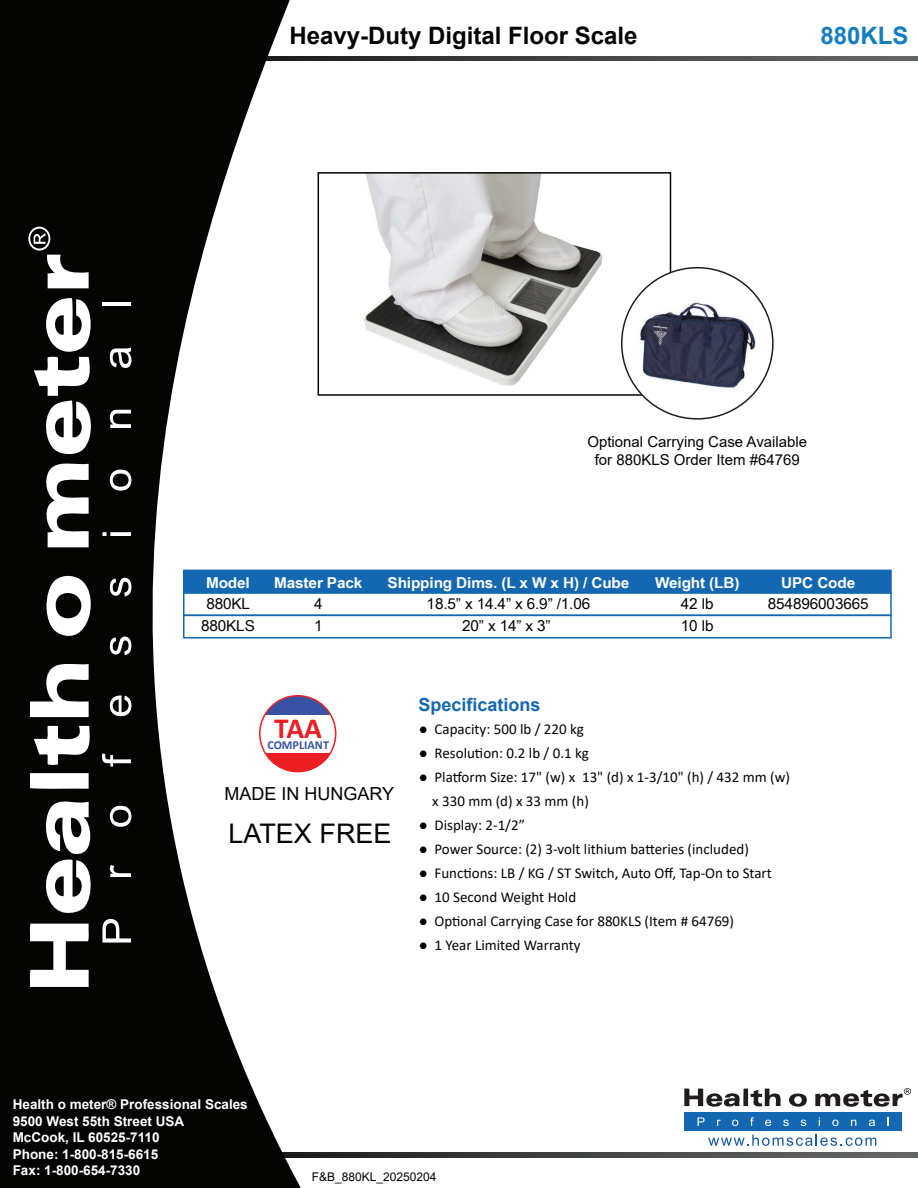
<style>
.page{position:relative;width:918px;height:1188px;background:#fff}
.page>*{position:absolute;margin:0;border:0;box-sizing:border-box;transform-origin:0 0}
.t1{font:700 29.25px "Calibri";color:#ee1f23}
.t2{font:27px "Arial";color:#040503}
.t3{font:700 24px "Arial";color:#040503}
.t4{font:700 24px "Arial";color:#147dc2}
.t5{font:700 18px "Arial";color:#1468b2}
.t6{font:18px "Arial";color:#040503}
.t7{font:15px/24px "Calibri";color:#040503}
.t8{font:15px/21.6px "Arial Narrow";letter-spacing:-.01em;color:#040503;text-align:center;scale:1.25 1}
.t9{font:700 15px "Arial Narrow";letter-spacing:-.01em;color:#fff;scale:1.25 1}
.t10{font:15px/18px "Arial";color:#040503;text-align:center}
.t11{font:700 13.5px/16.5px "Arial";color:#fff}
.t12{font:700 12.15px "Calibri";color:#3853a3}
.t13{font:12px "Arial";color:#040503}
</style>
<div class="page">
<img style="left:364px;top:175px;width:304px;height:211px">
<div style="left:318px;top:172px;width:353px;height:224px;border:2px solid #040503"></div>
<div style="left:622px;top:268px;width:151px;height:151px;background:#fff;border-radius:50%"></div>
<img style="left:626px;top:292px;width:143px;height:103px">
<svg style="left:310px;top:56px;width:608px;height:5px;background:#444647"></svg>
<svg style="left:310px;top:1153px;width:608px;height:4px;background:#434546"></svg>
<svg style="left:0;top:0;width:310px;height:1188px;fill:#040503"></svg>
<svg style="left:29px;top:924px;width:60px;height:63px"></svg>
<svg style="left:30px;top:773px;width:59px;height:16px"></svg>
<svg style="left:30px;top:661px;width:59px;height:56px"></svg>
<svg style="left:34px;top:726px;width:57px;height:39px"></svg>
<svg style="left:38px;top:798px;width:56px;height:115px"></svg>
<svg style="left:46px;top:574px;width:54px;height:74px"></svg>
<svg style="left:42px;top:461px;width:47px;height:86px"></svg>
<svg style="left:34px;top:296px;width:61px;height:159px"></svg>
<svg style="left:28px;top:227px;width:61px;height:61px"></svg>
<svg style="left:102px;top:919px;width:29px;height:24px"></svg>
<svg style="left:110px;top:865px;width:21px;height:12px"></svg>
<svg style="left:110px;top:806px;width:21px;height:21px"></svg>
<svg style="left:102px;top:753px;width:29px;height:14px"></svg>
<svg style="left:110px;top:696px;width:21px;height:20px"></svg>
<svg style="left:110px;top:637px;width:21px;height:18px"></svg>
<svg style="left:110px;top:578px;width:21px;height:18px"></svg>
<svg style="left:110px;top:532px;width:21px;height:4px"></svg>
<svg style="left:102px;top:532px;width:4px;height:4px"></svg>
<svg style="left:110px;top:470px;width:21px;height:21px"></svg>
<svg style="left:110px;top:410px;width:21px;height:18px"></svg>
<svg style="left:110px;top:347px;width:21px;height:21px"></svg>
<hr style="left:102px;top:302px;width:29px;height:4px;background:#fff">
<div style="left:183px;top:615px;width:709px;height:24px;border:2px solid #1468b2"></div>
<div style="left:183px;top:570px;width:709px;height:24px;background:#1468b2;border:2px solid #1468b2"></div>
<svg style="left:684px;top:1088px;width:123px;height:19px"></svg>
<svg style="left:815px;top:1088px;width:96px;height:19px"></svg>
<svg style="left:708px;top:1135px;width:168px;height:11px"></svg>
<div style="left:685px;top:1112px;width:217px;height:19px;background:#1468b2"></div>
<svg style="left:698px;top:1117px;width:7px;height:9px"></svg>
<svg style="left:717px;top:1120px;width:4px;height:6px"></svg>
<svg style="left:732px;top:1120px;width:6px;height:6px"></svg>
<svg style="left:750px;top:1117px;width:4px;height:9px"></svg>
<svg style="left:765px;top:1120px;width:6px;height:6px"></svg>
<svg style="left:783px;top:1120px;width:6px;height:6px"></svg>
<svg style="left:801px;top:1120px;width:5px;height:6px"></svg>
<svg style="left:832px;top:1120px;width:7px;height:6px"></svg>
<svg style="left:851px;top:1120px;width:5px;height:6px"></svg>
<svg style="left:869px;top:1120px;width:6px;height:6px"></svg>
<svg style="left:887px;top:1117px;width:2px;height:9px"></svg>
<div style="left:260px;top:696px;width:76px;height:76px;background:#ee1f23;border-radius:50%"></div>
<div style="left:242px;top:715px;width:119px;height:37px;background:#fff"></div>
<svg style="left:260px;top:696px;width:72px;height:19px"></svg>
<div style="left:259px;top:695px;width:77px;height:77px;border:2px solid #ee1f23;border-radius:50%"></div>
<h3 class="t3" style="left:289px;top:19px;width:350px">Heavy-Duty Digital Floor Scale</h3>
<h3 class="t4" style="left:821px;top:19px;width:90px">880KLS</h3>
<p class="t10" style="left:587px;top:432px;width:221px">Optional Carrying Case Available for 880KLS Order Item #64769</p>
<p class="t9" style="left:206px;top:571px;width:37px">Model</p>
<p class="t8" style="left:201px;top:593px;width:45px">880KL<br>880KLS</p>
<p class="t9" style="left:274px;top:571px;width:72px">Master Pack</p>
<p class="t8" style="left:314px;top:593px;width:8px;text-align:left">4<br>1</p>
<p class="t9" style="left:388px;top:571px;width:195px">Shipping Dims. (L x W x H) / Cube</p>
<p class="t8" style="left:427px;top:593px;width:133px">18.5” x 14.4” x 6.9” /1.06<br>20” x 14” x 3”</p>
<p class="t9" style="left:655px;top:571px;width:69px">Weight (LB)</p>
<p class="t8" style="left:681px;top:593px;width:28px;text-align:left">42 lb<br>10 lb</p>
<p class="t9" style="left:781px;top:571px;width:61px">UPC Code</p>
<p class="t8" style="left:768px;top:593px;width:82px">854896003665</p>
<h1 class="t1" style="left:274px;top:708px;width:49px">TAA</h1>
<p class="t12" style="left:267px;top:736px;width:63px">COMPLIANT</p>
<p class="t6" style="left:225px;top:782px;width:171px">MADE IN HUNGARY</p>
<h2 class="t2" style="left:228px;top:815px;width:165px">LATEX FREE</h2>
<p class="t5" style="left:418px;top:692px;width:124px">Specifications</p>
<p class="t7" style="left:419px;top:717px;width:167px">● Capacity: 500 lb / 220 kg</p>
<p class="t7" style="left:419px;top:741px;width:172px">● Resolution: 0.2 lb / 0.1 kg</p>
<p class="t7" style="left:432px;top:765px;width:359px;text-indent:-14px">● Platform Size: 17" (w) x 13" (d) x 1-3/10" (h) / 432 mm (w) x 330 mm (d) x 33 mm (h)</p>
<p class="t7" style="left:419px;top:813px;width:108px">● Display: 2-1/2”</p>
<p class="t7" style="left:419px;top:837px;width:332px">● Power Source: (2) 3-volt lithium batteries (included)</p>
<p class="t7" style="left:419px;top:861px;width:355px">● Functions: LB / KG / ST Switch, Auto Off, Tap-On to Start</p>
<p class="t7" style="left:419px;top:885px;width:159px">● 10 Second Weight Hold</p>
<p class="t7" style="left:419px;top:909px;width:317px">● Optional Carrying Case for 880KLS (Item # 64769)</p>
<p class="t7" style="left:419px;top:933px;width:164px">● 1 Year Limited Warranty</p>
<p class="t11" style="left:13px;top:1097px;width:237px">Health o meter® Professional Scales<br>9500 West 55th Street USA<br>McCook, IL 60525-7110<br>Phone: 1-800-815-6615<br>Fax: 1-800-654-7330</p>
<p class="t13" style="left:312px;top:1169px;width:126px">F&amp;B_880KL_20250204</p>
</div>
